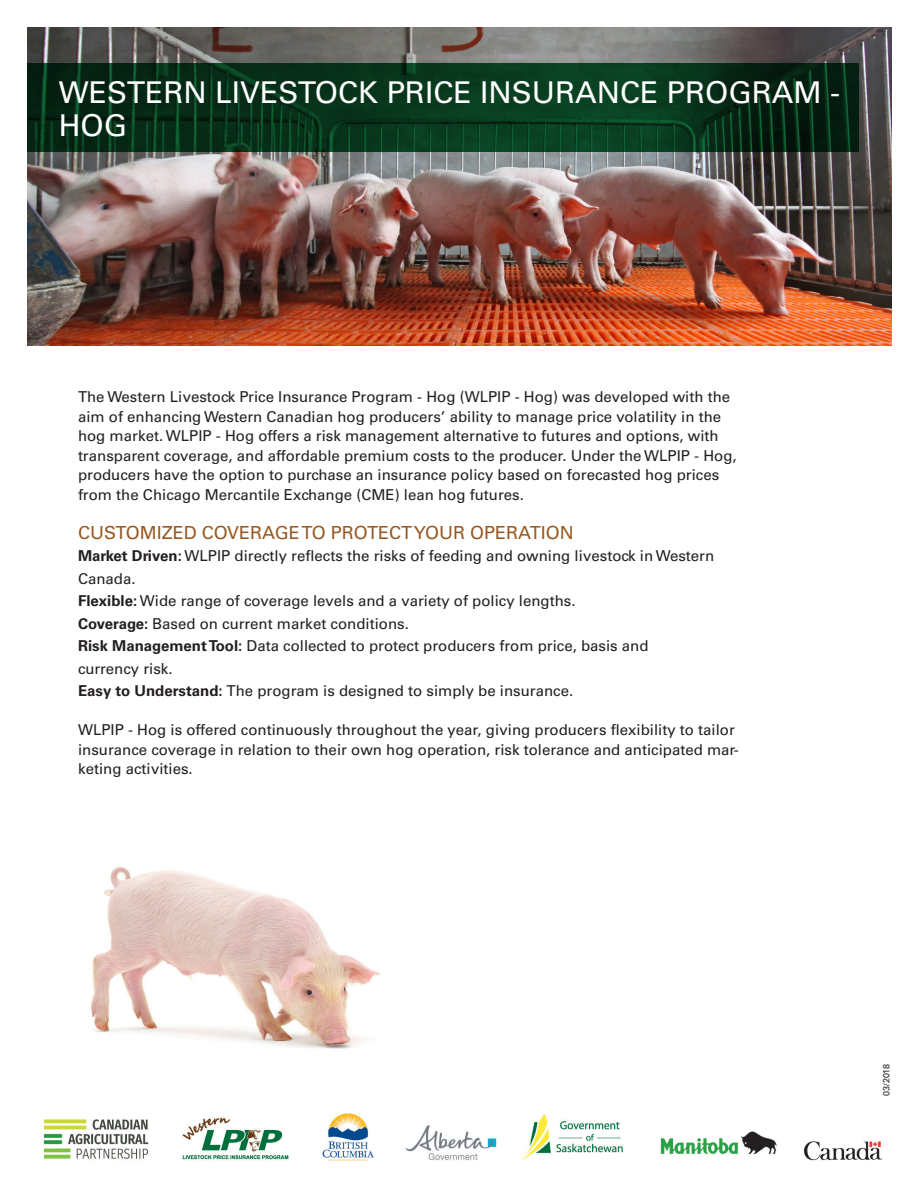
<style>
.page{position:relative;width:918px;height:1188px;background:#fff}
.page>*{position:absolute;margin:0;border:0;box-sizing:border-box;transform-origin:0 0}
.t1{font:30px "Univers";color:#fff}
.t2{font:18px "Univers";color:#975924}
.t3{font:15px/19.5px "Univers";color:#231f20}
.t4{font:9px "Univers";letter-spacing:-.01em;color:#231f20}
.s1{font-weight:700}
</style>
<div class="page">
<img style="left:43px;top:1113px;width:839px;height:48px">
<img style="left:28px;top:27px;width:864px;height:319px">
<svg style="left:28px;top:63px;width:831px;height:89px;background:#07331b"></svg>
<img style="left:91px;top:867px;width:289px;height:182px">
<p class="t1" style="left:59px;top:75px;width:783px">WESTERN LIVESTOCK PRICE INSURANCE PROGRAM -</p>
<p class="t1" style="left:59px;top:108px;width:70px">HOG</p>
<p class="t3" style="left:78px;top:387px;width:660px">The Western Livestock Price Insurance Program - Hog (WLPIP - Hog) was developed with the aim of enhancing Western Canadian hog producers’ ability to manage price volatility in the hog market. WLPIP - Hog offers a risk management alternative to futures and options, with transparent coverage, and affordable premium costs to the producer. Under the WLPIP - Hog, producers have the option to purchase an insurance policy based on forecasted hog prices from the Chicago Mercantile Exchange (CME) lean hog futures.</p>
<p class="t2" style="left:78px;top:522px;width:497px">CUSTOMIZED COVERAGE TO PROTECT YOUR OPERATION</p>
<p class="t3" style="left:78px;top:545px;width:638px;line-height:22.5px"><span class="s1">Market Driven:</span> WLPIP directly reflects the risks of feeding and owning livestock in Western<br>Canada.</p>
<p class="t3" style="left:78px;top:591px;width:499px"><span class="s1">Flexible:</span> Wide range of coverage levels and a variety of policy lengths.</p>
<p class="t3" style="left:78px;top:614px;width:332px"><span class="s1">Coverage:</span> Based on current market conditions.</p>
<p class="t3" style="left:78px;top:635px;width:572px;line-height:22.5px"><span class="s1">Risk Management Tool:</span> Data collected to protect producers from price, basis and currency risk.</p>
<p class="t3" style="left:78px;top:681px;width:497px"><span class="s1">Easy to Understand:</span> The program is designed to simply be insurance.</p>
<p class="t3" style="left:78px;top:720px;width:662px">WLPIP - Hog is offered continuously throughout the year, giving producers flexibility to tailor insurance coverage in relation to their own hog operation, risk tolerance and anticipated mar&shy;keting activities.</p>
<p class="t4" style="left:881px;top:1096px;width:33px;rotate:-90deg">03/2018</p>
</div>
